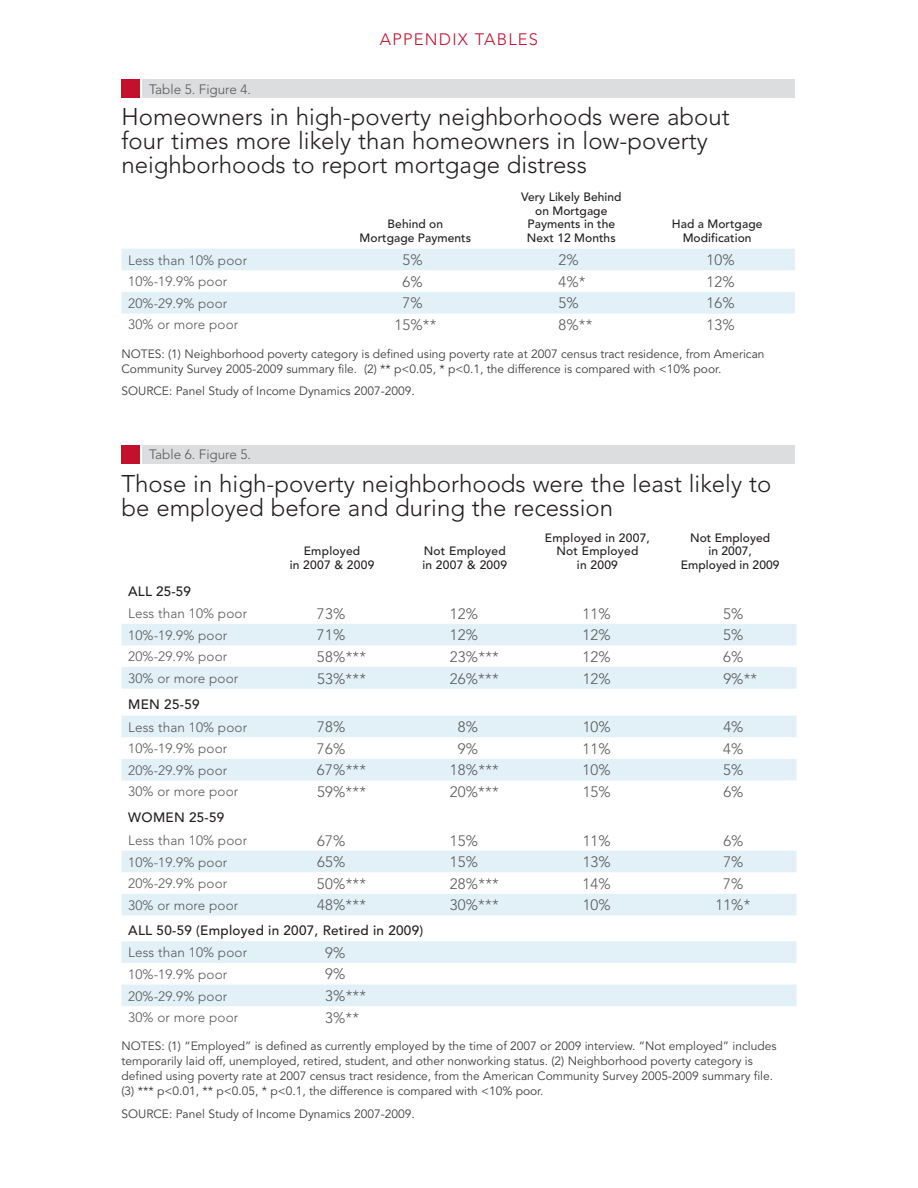
<style>
.page{position:relative;width:918px;height:1188px;background:#fff}
.page>*{position:absolute;margin:0;border:0;box-sizing:border-box;transform-origin:0 0}
.t1{font:300 24px/24px "Avenir LT Std";color:#231f20}
.t2{font:300 16.5px "Avenir LT Std";letter-spacing:.075em;color:#c3102f}
.t3{font:300 15px "Avenir LT Std";letter-spacing:.01em;color:#57585a}
.t4{font:300 13.5px "Avenir LT Std";letter-spacing:.01em;color:#57585a}
.t5{font:500 13.5px "Avenir LT Std";letter-spacing:.02em;color:#231f20}
.t6{font:12px/15px "Avenir LT Std";color:#3e3e3f}
.t7{font:500 12px/13.5px "Avenir LT Std";letter-spacing:.005em;color:#231f20;text-align:center}
</style>
<div class="page">
<svg style="left:122px;top:249px;width:673px;height:65px;fill:#e2f0f7"></svg>
<div style="left:122px;top:80px;width:18px;height:18px;background:#c3102f"></div>
<div style="left:142px;top:80px;width:653px;height:18px;background:#dcdddf"></div>
<svg style="left:122px;top:624px;width:674px;height:382px"></svg>
<div style="left:122px;top:445px;width:18px;height:18px;background:#c3102f"></div>
<div style="left:142px;top:445px;width:653px;height:18px;background:#dcdddf"></div>
<p class="t4" style="left:149px;top:81px;width:104px">Table 5. Figure 4.</p>
<h2 class="t2" style="left:380px;top:30px;width:160px">APPENDIX TABLES</h2>
<h1 class="t1" style="left:122px;top:105px;width:610px">Homeowners in high-poverty neighborhoods were about four times more likely than homeowners in low-poverty neighborhoods to report mortgage distress</h1>
<p class="t7" style="left:360px;top:218px;width:113px">Behind on<br>Mortgage Payments</p>
<p class="t7" style="left:521px;top:191px;width:102px">Very Likely Behind on Mortgage<br>Payments in the<br>Next 12 Months</p>
<p class="t7" style="left:672px;top:218px;width:92px">Had a Mortgage<br>Modification</p>
<p class="t4" style="left:128px;top:252px;width:120px">Less than 10% poor</p>
<p class="t3" style="left:403px;top:251px;width:22px">5%</p>
<p class="t3" style="left:558px;top:251px;width:22px">2%</p>
<p class="t3" style="left:706px;top:251px;width:30px">10%</p>
<p class="t4" style="left:128px;top:274px;width:101px">10%-19.9% poor</p>
<p class="t3" style="left:403px;top:273px;width:22px">6%</p>
<p class="t3" style="left:558px;top:273px;width:29px">4%*</p>
<p class="t3" style="left:706px;top:273px;width:30px">12%</p>
<p class="t4" style="left:128px;top:295px;width:101px">20%-29.9% poor</p>
<p class="t3" style="left:403px;top:294px;width:22px">7%</p>
<p class="t3" style="left:558px;top:294px;width:22px">5%</p>
<p class="t3" style="left:706px;top:294px;width:30px">16%</p>
<p class="t4" style="left:128px;top:317px;width:112px">30% or more poor</p>
<p class="t3" style="left:395px;top:316px;width:43px">15%**</p>
<p class="t3" style="left:558px;top:316px;width:36px">8%**</p>
<p class="t3" style="left:706px;top:316px;width:30px">13%</p>
<p class="t6" style="left:122px;top:346px;width:645px">NOTES: (1) Neighborhood poverty category is defined using poverty rate at 2007 census tract residence, from American<br>Community Survey 2005-2009 summary file. (2) ** p&lt;0.05, * p&lt;0.1, the difference is compared with &lt;10% poor.</p>
<p class="t6" style="left:122px;top:384px;width:295px">SOURCE: Panel Study of Income Dynamics 2007-2009.</p>
<p class="t4" style="left:149px;top:447px;width:104px">Table 6. Figure 5.</p>
<h1 class="t1" style="left:122px;top:472px;width:651px">Those in high-poverty neighborhoods were the least likely to be employed before and during the recession</h1>
<p class="t7" style="left:290px;top:544px;width:86px">Employed<br>in 2007 &amp; 2009</p>
<p class="t7" style="left:422px;top:544px;width:86px;text-align:left">Not Employed in 2007 &amp; 2009</p>
<p class="t7" style="left:545px;top:531px;width:106px">Employed in 2007,<br>Not Employed<br>in 2009</p>
<p class="t7" style="left:681px;top:531px;width:100px">Not Employed<br>in 2007,<br>Employed in 2009</p>
<p class="t5" style="left:128px;top:583px;width:64px">ALL 25-59</p>
<p class="t4" style="left:128px;top:606px;width:120px">Less than 10% poor</p>
<p class="t3" style="left:317px;top:605px;width:30px">73%</p>
<p class="t3" style="left:450px;top:605px;width:30px">12%</p>
<p class="t3" style="left:582px;top:605px;width:30px">11%</p>
<p class="t3" style="left:723px;top:605px;width:22px">5%</p>
<p class="t4" style="left:128px;top:627px;width:101px">10%-19.9% poor</p>
<p class="t3" style="left:317px;top:626px;width:30px">71%</p>
<p class="t3" style="left:450px;top:626px;width:30px">12%</p>
<p class="t3" style="left:582px;top:626px;width:30px">12%</p>
<p class="t3" style="left:723px;top:626px;width:22px">5%</p>
<p class="t4" style="left:128px;top:649px;width:101px">20%-29.9% poor</p>
<p class="t3" style="left:317px;top:648px;width:51px">58%***</p>
<p class="t3" style="left:450px;top:648px;width:51px">23%***</p>
<p class="t3" style="left:582px;top:648px;width:30px">12%</p>
<p class="t3" style="left:723px;top:648px;width:22px">6%</p>
<p class="t4" style="left:128px;top:670px;width:112px">30% or more poor</p>
<p class="t3" style="left:317px;top:670px;width:50px">53%***</p>
<p class="t3" style="left:450px;top:670px;width:50px">26%***</p>
<p class="t3" style="left:583px;top:670px;width:30px">12%</p>
<p class="t3" style="left:723px;top:670px;width:35px">9%**</p>
<p class="t5" style="left:128px;top:696px;width:73px">MEN 25-59</p>
<p class="t4" style="left:128px;top:719px;width:120px">Less than 10% poor</p>
<p class="t3" style="left:317px;top:718px;width:30px">78%</p>
<p class="t3" style="left:458px;top:718px;width:22px">8%</p>
<p class="t3" style="left:583px;top:718px;width:30px">10%</p>
<p class="t3" style="left:723px;top:718px;width:22px">4%</p>
<p class="t4" style="left:128px;top:741px;width:101px">10%-19.9% poor</p>
<p class="t3" style="left:317px;top:740px;width:30px">76%</p>
<p class="t3" style="left:458px;top:740px;width:22px">9%</p>
<p class="t3" style="left:582px;top:740px;width:30px">11%</p>
<p class="t3" style="left:723px;top:740px;width:22px">4%</p>
<p class="t4" style="left:128px;top:762px;width:101px">20%-29.9% poor</p>
<p class="t3" style="left:317px;top:761px;width:51px">67%***</p>
<p class="t3" style="left:450px;top:761px;width:51px">18%***</p>
<p class="t3" style="left:582px;top:761px;width:30px">10%</p>
<p class="t3" style="left:723px;top:761px;width:22px">5%</p>
<p class="t4" style="left:128px;top:784px;width:112px">30% or more poor</p>
<p class="t3" style="left:317px;top:783px;width:50px">59%***</p>
<p class="t3" style="left:450px;top:783px;width:50px">20%***</p>
<p class="t3" style="left:583px;top:783px;width:30px">15%</p>
<p class="t3" style="left:723px;top:783px;width:22px">6%</p>
<p class="t5" style="left:128px;top:810px;width:98px">WOMEN 25-59</p>
<p class="t4" style="left:128px;top:832px;width:120px">Less than 10% poor</p>
<p class="t3" style="left:317px;top:832px;width:30px">67%</p>
<p class="t3" style="left:450px;top:832px;width:30px">15%</p>
<p class="t3" style="left:583px;top:832px;width:30px">11%</p>
<p class="t3" style="left:723px;top:832px;width:22px">6%</p>
<p class="t4" style="left:128px;top:854px;width:101px">10%-19.9% poor</p>
<p class="t3" style="left:317px;top:853px;width:30px">65%</p>
<p class="t3" style="left:450px;top:853px;width:30px">15%</p>
<p class="t3" style="left:583px;top:853px;width:30px">13%</p>
<p class="t3" style="left:723px;top:853px;width:22px">7%</p>
<p class="t4" style="left:128px;top:876px;width:101px">20%-29.9% poor</p>
<p class="t3" style="left:317px;top:875px;width:51px">50%***</p>
<p class="t3" style="left:450px;top:875px;width:51px">28%***</p>
<p class="t3" style="left:582px;top:875px;width:30px">14%</p>
<p class="t3" style="left:723px;top:875px;width:22px">7%</p>
<p class="t4" style="left:128px;top:897px;width:112px">30% or more poor</p>
<p class="t3" style="left:317px;top:896px;width:50px">48%***</p>
<p class="t3" style="left:450px;top:896px;width:50px">30%***</p>
<p class="t3" style="left:583px;top:896px;width:30px">10%</p>
<p class="t3" style="left:715px;top:896px;width:36px">11%*</p>
<p class="t5" style="left:128px;top:922px;width:297px">ALL 50-59 (Employed in 2007, Retired in 2009)</p>
<p class="t4" style="left:128px;top:945px;width:120px">Less than 10% poor</p>
<p class="t3" style="left:325px;top:944px;width:22px">9%</p>
<p class="t4" style="left:128px;top:966px;width:101px">10%-19.9% poor</p>
<p class="t3" style="left:325px;top:965px;width:22px">9%</p>
<p class="t4" style="left:128px;top:988px;width:101px">20%-29.9% poor</p>
<p class="t3" style="left:325px;top:987px;width:43px">3%***</p>
<p class="t4" style="left:128px;top:1010px;width:112px">30% or more poor</p>
<p class="t3" style="left:325px;top:1009px;width:35px">3%**</p>
<p class="t6" style="left:122px;top:1039px;width:657px">NOTES: (1) “Employed” is defined as currently employed by the time of 2007 or 2009 interview. “Not employed” includes temporarily laid off, unemployed, retired, student, and other nonworking status. (2) Neighborhood poverty category is defined using poverty rate at 2007 census tract residence, from the American Community Survey 2005-2009 summary file. (3) *** p&lt;0.01, ** p&lt;0.05, * p&lt;0.1, the difference is compared with &lt;10% poor.</p>
<p class="t6" style="left:122px;top:1107px;width:295px">SOURCE: Panel Study of Income Dynamics 2007-2009.</p>
</div>
